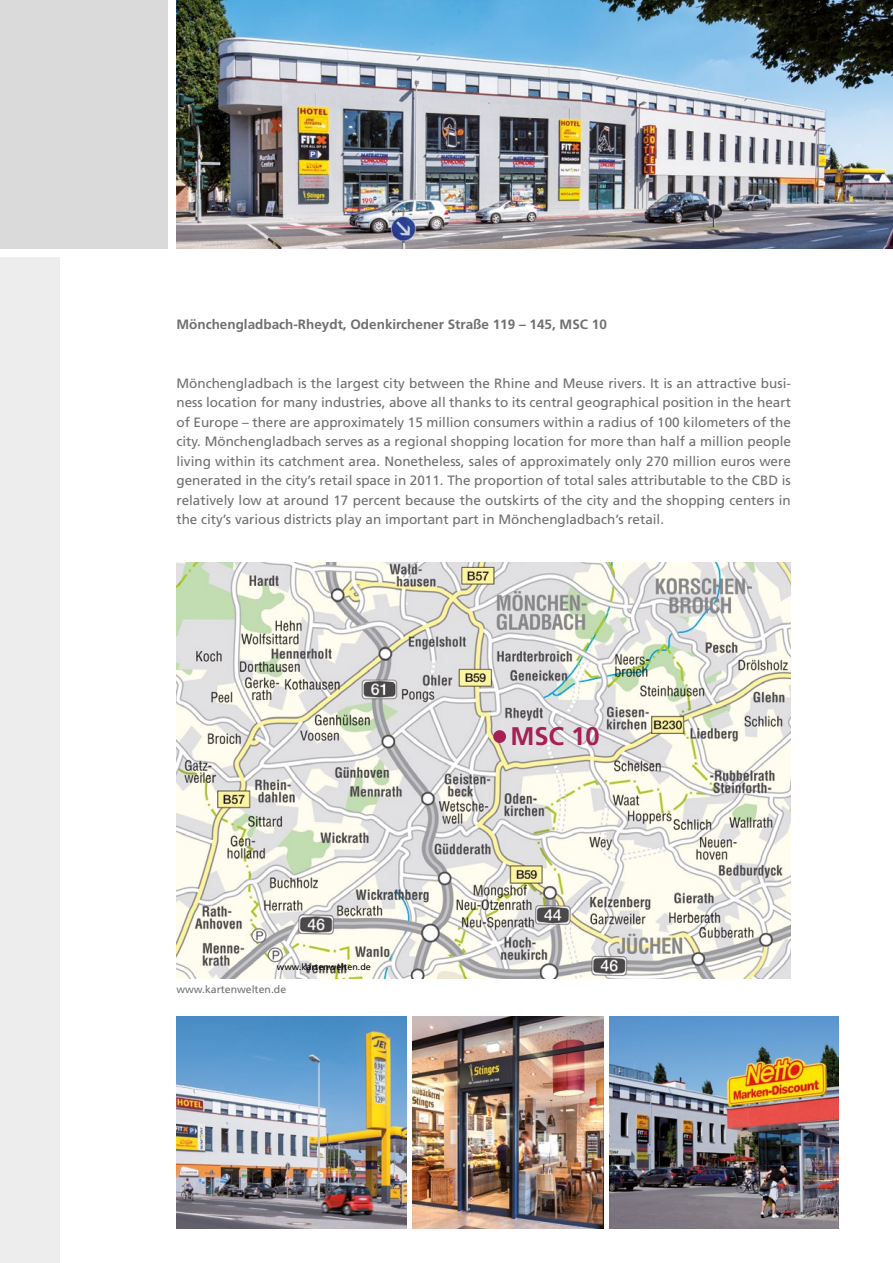
<style>
.page{position:relative;width:893px;height:1263px;background:#fff}
.page>*{position:absolute;margin:0;border:0;box-sizing:border-box;transform-origin:0 0}
.t1{font:700 25.5px "Frutiger LT";color:#a62055}
.t2{font:13.5px/19.5px "Frutiger LT";color:#706f6f;text-align:justify}
.t3{font:700 13.5px "Frutiger LT";color:#706f6f}
.t4{font:10.5px "Frutiger LT";color:#706f6f}
.t5{font:9px "Frutiger LT";color:#000}
</style>
<div class="page">
<div style="left:0;top:257px;width:60px;height:1006px;background:#ededed"></div>
<img style="left:176px;top:0;width:717px;height:249px">
<img style="left:176px;top:562px;width:615px;height:416px">
<div style="left:493px;top:730px;width:13px;height:13px;background:#a62055;border-radius:50%"></div>
<img style="left:412px;top:1016px;width:191px;height:213px">
<img style="left:176px;top:1016px;width:230px;height:213px">
<img style="left:609px;top:1016px;width:230px;height:213px">
<div style="left:0;top:0;width:168px;height:249px;background:#dadada"></div>
<p class="t3" style="left:176px;top:316px;width:432px">Mönchengladbach-Rheydt, Odenkirchener Straße 119 – 145, MSC 10</p>
<p class="t2" style="left:176px;top:373px;width:616px">Mönchengladbach is the largest city between the Rhine and Meuse rivers. It is an attractive busi&shy;ness location for many industries, above all thanks to its central geographical position in the heart of Europe – there are approximately 15 million consumers within a radius of 100 kilometers of the city. Mönchengladbach serves as a regional shopping location for more than half a million people living within its catchment area. Nonetheless, sales of approximately only 270 million euros were generated in the city’s retail space in 2011. The proportion of total sales attributable to the CBD is relatively low at around 17 percent because the outskirts of the city and the shopping centers in the city’s various districts play an important part in Mönchengladbach’s retail.</p>
<p class="t5" style="left:277px;top:961px;width:96px">www.kartenwelten.de</p>
<p class="t4" style="left:176px;top:983px;width:111px">www.kartenwelten.de</p>
<h1 class="t1" style="left:510px;top:721px;width:91px">MSC 10</h1>
</div>
